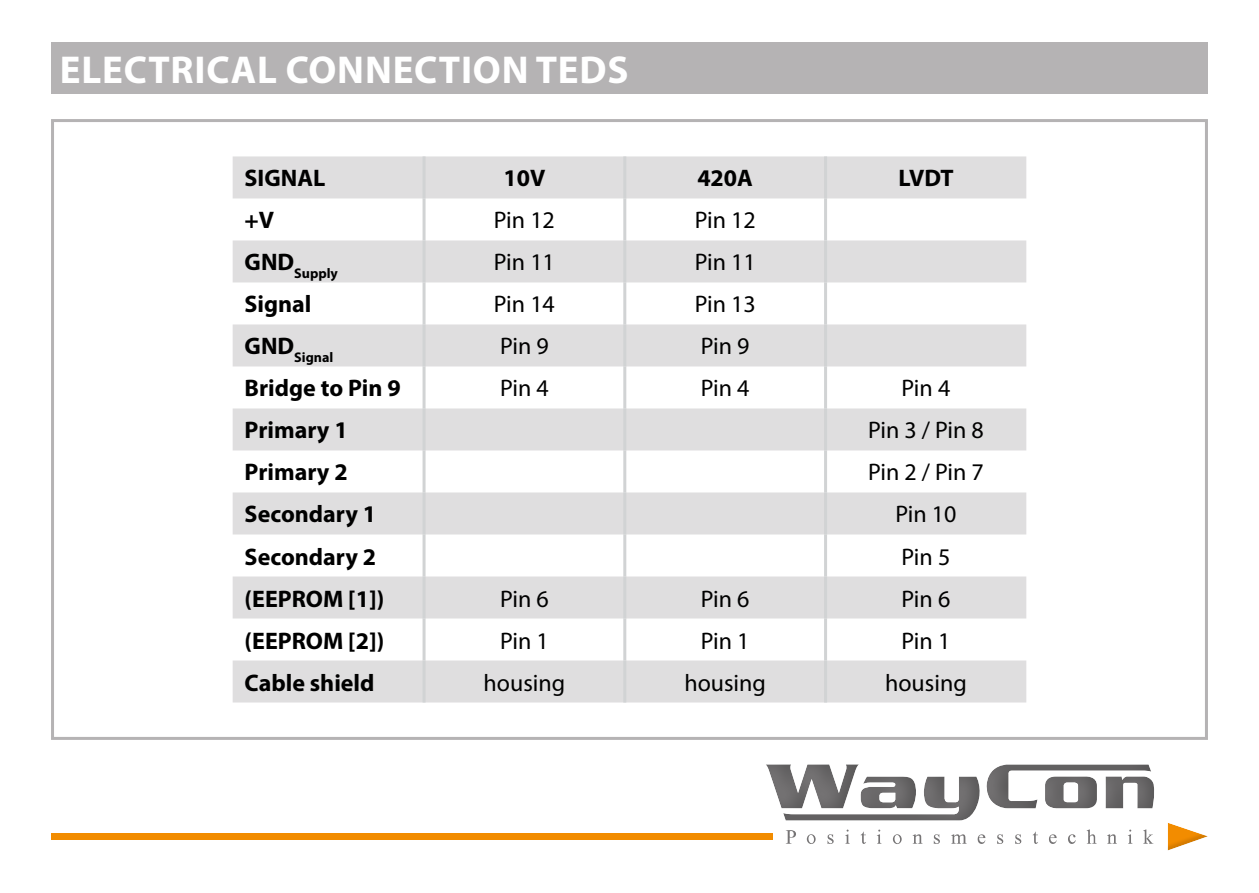
<style>
.page{position:relative;width:1259px;height:893px;background:#fff}
.page>*{position:absolute;margin:0;border:0;box-sizing:border-box;transform-origin:0 0}
.t1{font:700 39px "Myriad Pro";letter-spacing:.02em;color:#fff}
.t2{font:24px "Myriad Pro";color:#000}
.t3{font:700 24px "Myriad Pro";color:#000}
.t4{font:700 14.1px "Myriad Pro";color:#000}
</style>
<div class="page">
<div style="left:1167px;top:820px;width:45px;height:33px;background:#5e5f5f;opacity:.2"></div>
<div style="left:783px;top:772px;width:201px;height:51px;background:#5e5f5f;opacity:.4"></div>
<svg style="left:783px;top:764px;width:372px;height:56px"></svg>
<div style="left:765px;top:760px;width:99px;height:51px;background:#5e5f5f;opacity:.4"></div>
<svg style="left:786px;top:830px;width:10px;height:14px"></svg>
<svg style="left:807px;top:834px;width:8px;height:10px"></svg>
<div style="left:808px;top:835px;width:6px;height:8px;background:#fff;border-radius:50%"></div>
<svg style="left:827px;top:834px;width:7px;height:10px"></svg>
<svg style="left:845px;top:830px;width:5px;height:14px"></svg>
<svg style="left:951px;top:834px;width:15px;height:10px"></svg>
<svg style="left:912px;top:834px;width:10px;height:10px"></svg>
<svg style="left:977px;top:834px;width:8px;height:10px"></svg>
<svg style="left:1086px;top:829px;width:10px;height:15px"></svg>
<svg style="left:1143px;top:829px;width:10px;height:15px"></svg>
<svg style="left:860px;top:832px;width:6px;height:12px"></svg>
<svg style="left:893px;top:834px;width:8px;height:10px"></svg>
<div style="left:894px;top:835px;width:6px;height:8px;background:#fff;border-radius:50%"></div>
<svg style="left:933px;top:834px;width:7px;height:10px"></svg>
<svg style="left:877px;top:830px;width:4px;height:14px"></svg>
<svg style="left:1032px;top:832px;width:6px;height:12px"></svg>
<svg style="left:997px;top:834px;width:7px;height:10px"></svg>
<svg style="left:1015px;top:834px;width:7px;height:10px"></svg>
<svg style="left:1128px;top:830px;width:4px;height:14px"></svg>
<svg style="left:1107px;top:834px;width:10px;height:10px"></svg>
<svg style="left:1049px;top:834px;width:8px;height:10px"></svg>
<svg style="left:1068px;top:834px;width:8px;height:10px"></svg>
<div style="left:51px;top:833px;width:721px;height:7px;background:#f28c00"></div>
<div style="left:51px;top:43px;width:1157px;height:51px;background:#b5b3b4"></div>
<svg style="left:233px;top:156px;width:793px;height:546px;fill:#dfdedf"></svg>
<hr style="left:422px;top:156px;width:3px;height:42px;background:#d1d3d4">
<hr style="left:623px;top:156px;width:3px;height:42px;background:#d1d3d4">
<hr style="left:824px;top:156px;width:3px;height:42px;background:#d1d3d4">
<hr style="left:422px;top:198px;width:3px;height:42px;background:#d1d3d4">
<hr style="left:623px;top:198px;width:3px;height:42px;background:#d1d3d4">
<hr style="left:824px;top:198px;width:3px;height:42px;background:#d1d3d4">
<hr style="left:422px;top:240px;width:3px;height:42px;background:#d1d3d4">
<hr style="left:623px;top:240px;width:3px;height:42px;background:#d1d3d4">
<hr style="left:824px;top:240px;width:3px;height:42px;background:#d1d3d4">
<hr style="left:422px;top:282px;width:3px;height:42px;background:#d1d3d4">
<hr style="left:623px;top:282px;width:3px;height:42px;background:#d1d3d4">
<hr style="left:824px;top:282px;width:3px;height:42px;background:#d1d3d4">
<hr style="left:422px;top:324px;width:3px;height:42px;background:#d1d3d4">
<hr style="left:623px;top:324px;width:3px;height:42px;background:#d1d3d4">
<hr style="left:824px;top:324px;width:3px;height:42px;background:#d1d3d4">
<hr style="left:422px;top:366px;width:3px;height:42px;background:#d1d3d4">
<hr style="left:623px;top:366px;width:3px;height:42px;background:#d1d3d4">
<hr style="left:824px;top:366px;width:3px;height:42px;background:#d1d3d4">
<hr style="left:422px;top:408px;width:3px;height:42px;background:#d1d3d4">
<hr style="left:623px;top:408px;width:3px;height:42px;background:#d1d3d4">
<hr style="left:824px;top:408px;width:3px;height:42px;background:#d1d3d4">
<hr style="left:422px;top:450px;width:3px;height:42px;background:#d1d3d4">
<hr style="left:623px;top:450px;width:3px;height:42px;background:#d1d3d4">
<hr style="left:824px;top:450px;width:3px;height:42px;background:#d1d3d4">
<hr style="left:422px;top:492px;width:3px;height:42px;background:#d1d3d4">
<hr style="left:623px;top:492px;width:3px;height:42px;background:#d1d3d4">
<hr style="left:824px;top:492px;width:3px;height:42px;background:#d1d3d4">
<hr style="left:422px;top:534px;width:3px;height:42px;background:#d1d3d4">
<hr style="left:623px;top:534px;width:3px;height:42px;background:#d1d3d4">
<hr style="left:824px;top:534px;width:3px;height:42px;background:#d1d3d4">
<hr style="left:422px;top:576px;width:3px;height:42px;background:#d1d3d4">
<hr style="left:623px;top:576px;width:3px;height:42px;background:#d1d3d4">
<hr style="left:824px;top:576px;width:3px;height:42px;background:#d1d3d4">
<hr style="left:422px;top:618px;width:3px;height:42px;background:#d1d3d4">
<hr style="left:623px;top:618px;width:3px;height:42px;background:#d1d3d4">
<hr style="left:824px;top:618px;width:3px;height:42px;background:#d1d3d4">
<hr style="left:422px;top:660px;width:3px;height:42px;background:#d1d3d4">
<hr style="left:623px;top:660px;width:3px;height:42px;background:#d1d3d4">
<hr style="left:824px;top:660px;width:3px;height:42px;background:#d1d3d4">
<p class="t1" style="left:60px;top:44px;width:570px">ELECTRICAL CONNECTION TEDS</p>
<p class="t3" style="left:245px;top:163px;width:82px">SIGNAL</p>
<p class="t3" style="left:503px;top:163px;width:43px">10V</p>
<p class="t3" style="left:697px;top:163px;width:57px">420A</p>
<p class="t3" style="left:898px;top:163px;width:57px">LVDT</p>
<p class="t3" style="left:245px;top:205px;width:31px">+V</p>
<p class="t2" style="left:494px;top:206px;width:63px">Pin 12</p>
<p class="t2" style="left:694px;top:206px;width:63px">Pin 12</p>
<p class="t4" style="left:245px;top:264px;width:95px"><sup>GND</sup>Supply</p>
<p class="t2" style="left:494px;top:248px;width:63px">Pin 11</p>
<p class="t2" style="left:694px;top:248px;width:63px">Pin 11</p>
<p class="t3" style="left:245px;top:289px;width:68px">Signal</p>
<p class="t2" style="left:494px;top:290px;width:63px">Pin 14</p>
<p class="t2" style="left:694px;top:290px;width:63px">Pin 13</p>
<p class="t4" style="left:245px;top:348px;width:90px"><sup>GND</sup>Signal</p>
<p class="t2" style="left:500px;top:332px;width:50px">Pin 9</p>
<p class="t2" style="left:701px;top:332px;width:50px">Pin 9</p>
<p class="t3" style="left:245px;top:373px;width:157px">Bridge to Pin 9</p>
<p class="t2" style="left:500px;top:374px;width:50px">Pin 4</p>
<p class="t2" style="left:701px;top:374px;width:50px">Pin 4</p>
<p class="t2" style="left:901px;top:374px;width:50px">Pin 4</p>
<p class="t3" style="left:245px;top:415px;width:105px">Primary 1</p>
<p class="t2" style="left:868px;top:416px;width:117px">Pin 3 / Pin 8</p>
<p class="t3" style="left:245px;top:457px;width:105px">Primary 2</p>
<p class="t2" style="left:868px;top:458px;width:117px">Pin 2 / Pin 7</p>
<p class="t3" style="left:245px;top:499px;width:133px">Secondary 1</p>
<p class="t2" style="left:895px;top:500px;width:63px">Pin 10</p>
<p class="t3" style="left:245px;top:541px;width:133px">Secondary 2</p>
<p class="t2" style="left:901px;top:542px;width:50px">Pin 5</p>
<p class="t3" style="left:245px;top:583px;width:141px">(EEPROM [1])</p>
<p class="t2" style="left:500px;top:584px;width:50px">Pin 6</p>
<p class="t2" style="left:701px;top:584px;width:50px">Pin 6</p>
<p class="t2" style="left:901px;top:584px;width:50px">Pin 6</p>
<p class="t3" style="left:245px;top:625px;width:141px">(EEPROM [2])</p>
<p class="t2" style="left:500px;top:626px;width:50px">Pin 1</p>
<p class="t2" style="left:701px;top:626px;width:50px">Pin 1</p>
<p class="t2" style="left:901px;top:626px;width:50px">Pin 1</p>
<p class="t3" style="left:245px;top:667px;width:131px">Cable shield</p>
<p class="t2" style="left:483px;top:668px;width:83px">housing</p>
<p class="t2" style="left:684px;top:668px;width:83px">housing</p>
<p class="t2" style="left:885px;top:668px;width:83px">housing</p>
</div>
